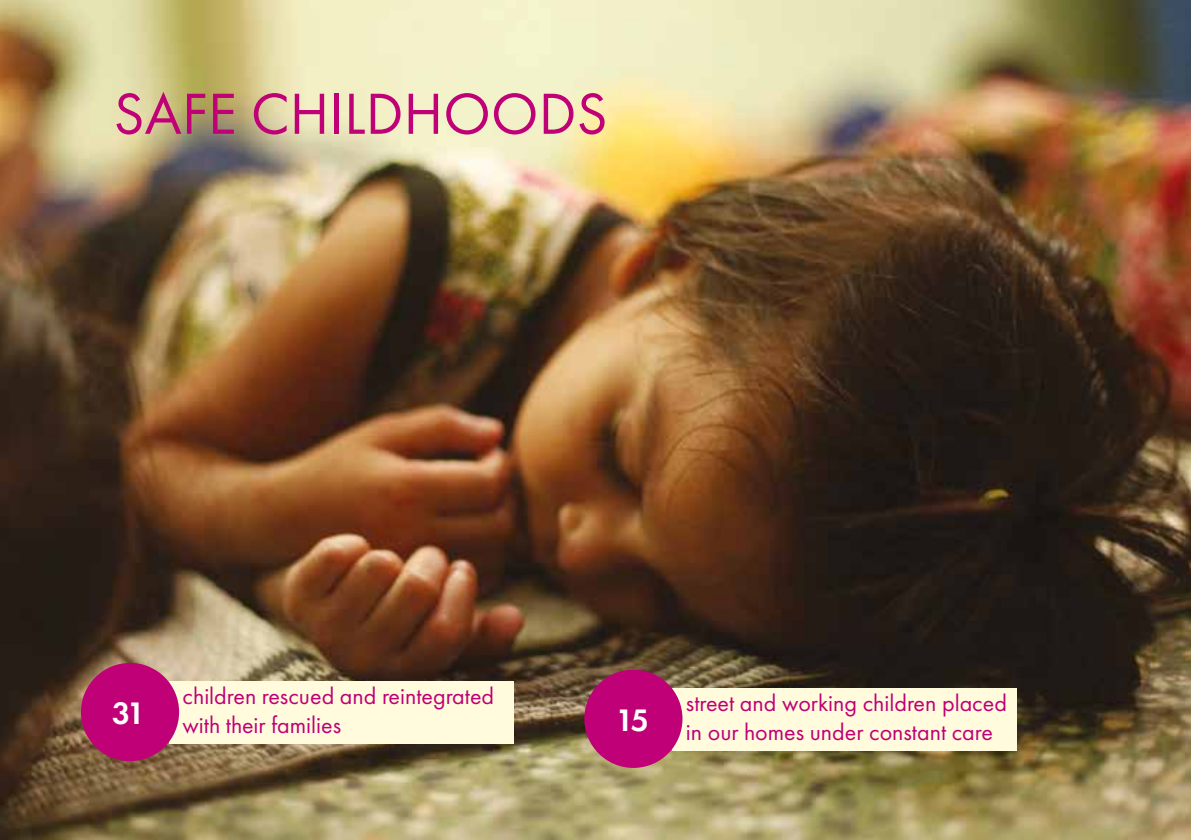
<style>
.page{position:relative;width:1191px;height:840px;background:#fff}
.page>*{position:absolute;margin:0;border:0;box-sizing:border-box;transform-origin:0 0}
.t1{font:60px "Futura PT";color:#c00076}
.t2{font:600 32.2px "Futura PT";color:#fff}
.t3{font:24px/29px "Futura PT";color:#c00076}
</style>
<div class="page">
<img style="left:0;top:0;width:1191px;height:839px">
<div style="left:169px;top:680px;width:344px;height:63px;background:#fffbdc"></div>
<div style="left:672px;top:687px;width:344px;height:63px;background:#fffbdc"></div>
<div style="left:81px;top:662px;width:98px;height:98px;background:#c00076;border-radius:50%"></div>
<div style="left:584px;top:669px;width:98px;height:98px;background:#c00076;border-radius:50%"></div>
<h1 class="t1" style="left:113px;top:78px;width:495px">SAFE CHILDHOODS</h1>
<p class="t3" style="left:182px;top:681px;width:313px">children rescued and reintegrated with their families</p>
<p class="t3" style="left:686px;top:687px;width:322px">street and working children placed in our homes under constant care</p>
<h2 class="t2" style="left:112px;top:693px;width:35px">31</h2>
<h2 class="t2" style="left:615px;top:699px;width:35px">15</h2>
</div>
